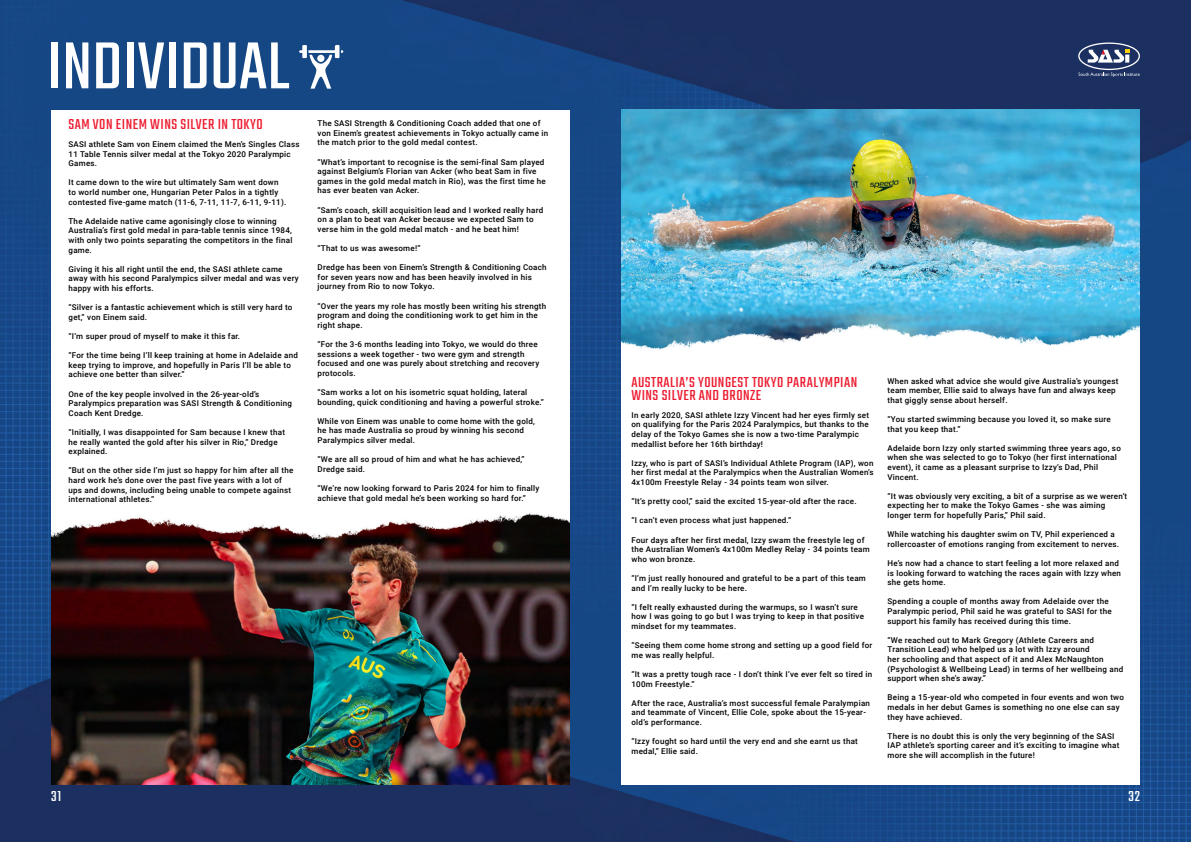
<style>
.page{position:relative;width:1191px;height:842px;background:#fff}
.page>*{position:absolute;margin:0;border:0;box-sizing:border-box;transform-origin:0 0}
.t1{font:73.2px "Teko";color:#fff}
.t2{font:16px/13px "Teko";letter-spacing:.03em;color:#ed1b30}
.t3{font:16px "Teko";color:#fff}
.t4{font:500 8px/9.6px "Roboto";letter-spacing:.03em;color:#000}
</style>
<div class="page">
<img style="left:0;top:0;width:1191px;height:842px">
<img style="left:621px;top:110px;width:519px;height:214px">
<div style="left:51px;top:110px;width:519px;height:402px;background:#fff"></div>
<div style="left:621px;top:352px;width:519px;height:432px;background:#fff"></div>
<img style="left:51px;top:540px;width:519px;height:244px">
<img style="left:51px;top:512px;width:519px;height:28px">
<img style="left:621px;top:324px;width:519px;height:28px">
<div style="left:1078px;top:43px;width:62px;height:27px;border:1px solid #fff;border-radius:50%"></div>
<svg style="left:1078px;top:73px;width:61px;height:4px"></svg>
<svg style="left:1087px;top:50px;width:42px;height:13px"></svg>
<svg style="left:299px;top:45px;width:44px;height:44px"></svg>
<p class="t1" style="left:47px;top:25px;width:244px">INDIVIDUAL</p>
<p class="t2" style="left:69px;top:119px;width:196px">SAM VON EINEM WINS SILVER IN TOKYO</p>
<p class="t4" style="left:69px;top:139px;width:233px">SASI athlete Sam von Einem claimed the Men’s Singles Class<br>11 Table Tennis silver medal at the Tokyo 2020 Paralympic<br>Games.</p>
<p class="t4" style="left:69px;top:177px;width:219px">It came down to the wire but ultimately Sam went down to world number one, Hungarian Peter Palos in a tightly contested five-game match (11-6, 7-11, 11-7, 6-11, 9-11).</p>
<p class="t4" style="left:69px;top:216px;width:225px">The Adelaide native came agonisingly close to winning Australia’s first gold medal in para-table tennis since 1984, with only two points separating the competitors in the final game.</p>
<p class="t4" style="left:69px;top:264px;width:232px">Giving it his all right until the end, the SASI athlete came away with his second Paralympics silver medal and was very happy with his efforts.</p>
<p class="t4" style="left:69px;top:302px;width:225px">“Silver is a fantastic achievement which is still very hard to get,” von Einem said.</p>
<p class="t4" style="left:69px;top:331px;width:173px">“I’m super proud of myself to make it this far.</p>
<p class="t4" style="left:69px;top:350px;width:231px">“For the time being I’ll keep training at home in Adelaide and keep trying to improve, and hopefully in Paris I’ll be able to achieve one better than silver.”</p>
<p class="t4" style="left:69px;top:389px;width:225px">One of the key people involved in the 26-year-old’s<br>Paralympics preparation was SASI Strength &amp; Conditioning<br>Coach Kent Dredge.</p>
<p class="t4" style="left:69px;top:427px;width:218px">“Initially, I was disappointed for Sam because I knew that he really wanted the gold after his silver in Rio,” Dredge explained.</p>
<p class="t4" style="left:69px;top:465px;width:226px">“But on the other side I’m just so happy for him after all the hard work he’s done over the past five years with a lot of ups and downs, including being unable to compete against international athletes.”</p>
<p class="t4" style="left:317px;top:118px;width:232px">The SASI Strength &amp; Conditioning Coach added that one of von Einem’s greatest achievements in Tokyo actually came in the match prior to the gold medal contest.</p>
<p class="t4" style="left:317px;top:157px;width:230px">“What’s important to recognise is the semi-final Sam played against Belgium’s Florian van Acker (who beat Sam in five games in the gold medal match in Rio), was the first time he has ever beaten van Acker.</p>
<p class="t4" style="left:317px;top:205px;width:227px">“Sam’s coach, skill acquisition lead and I worked really hard on a plan to beat van Acker because we expected Sam to verse him in the gold medal match - and he beat him!</p>
<p class="t4" style="left:317px;top:243px;width:104px">“That to us was awesome!”</p>
<p class="t4" style="left:317px;top:262px;width:231px">Dredge has been von Einem’s Strength &amp; Conditioning Coach for seven years now and has been heavily involved in his journey from Rio to now Tokyo.</p>
<p class="t4" style="left:317px;top:301px;width:230px">“Over the years my role has mostly been writing his strength program and doing the conditioning work to get him in the right shape.</p>
<p class="t4" style="left:317px;top:339px;width:223px">“For the 3-6 months leading into Tokyo, we would do three sessions a week together - two were gym and strength focused and one was purely about stretching and recovery protocols.</p>
<p class="t4" style="left:317px;top:387px;width:228px">“Sam works a lot on his isometric squat holding, lateral bounding, quick conditioning and having a powerful stroke.”</p>
<p class="t4" style="left:317px;top:416px;width:219px">While von Einem was unable to come home with the gold, he has made Australia so proud by winning his second<br>Paralympics silver medal.</p>
<p class="t4" style="left:317px;top:454px;width:208px">“We are all so proud of him and what he has achieved,”<br>Dredge said.</p>
<p class="t4" style="left:317px;top:483px;width:223px">“We’re now looking forward to Paris 2024 for him to finally achieve that gold medal he’s been working so hard for.”</p>
<p class="t2" style="left:631px;top:376px;width:227px">AUSTRALIA’S YOUNGEST TOKYO PARALYMPIAN<br>WINS SILVER AND BRONZE</p>
<p class="t4" style="left:631px;top:410px;width:239px">In early 2020, SASI athlete Izzy Vincent had her eyes firmly set on qualifying for the Paris 2024 Paralympics, but thanks to the delay of the Tokyo Games she is now a two-time Paralympic medallist before her 16th birthday!</p>
<p class="t4" style="left:631px;top:458px;width:243px;text-align:justify">Izzy, who is part of SASI’s Individual Athlete Program (IAP), won her first medal at the Paralympics when the Australian Women’s 4x100m Freestyle Relay - 34 points team won silver.</p>
<p class="t4" style="left:631px;top:496px;width:227px">“It’s pretty cool,” said the excited 15-year-old after the race.</p>
<p class="t4" style="left:631px;top:515px;width:161px">“I can’t even process what just happened.”</p>
<p class="t4" style="left:631px;top:535px;width:240px">Four days after her first medal, Izzy swam the freestyle leg of the Australian Women’s 4x100m Medley Relay - 34 points team who won bronze.</p>
<p class="t4" style="left:631px;top:573px;width:236px">“I’m just really honoured and grateful to be a part of this team and I’m really lucky to be here.</p>
<p class="t4" style="left:631px;top:602px;width:234px">“I felt really exhausted during the warmups, so I wasn’t sure how I was going to go but I was trying to keep in that positive mindset for my teammates.</p>
<p class="t4" style="left:631px;top:640px;width:242px">“Seeing them come home strong and setting up a good field for me was really helpful.</p>
<p class="t4" style="left:631px;top:669px;width:242px">“It was a pretty tough race - I don’t think I’ve ever felt so tired in<br>100m Freestyle.”</p>
<p class="t4" style="left:631px;top:698px;width:240px">After the race, Australia’s most successful female Paralympian and teammate of Vincent, Ellie Cole, spoke about the 15-year&shy;old’s performance.</p>
<p class="t4" style="left:631px;top:736px;width:228px">“Izzy fought so hard until the very end and she earnt us that medal,” Ellie said.</p>
<p class="t4" style="left:887px;top:376px;width:232px">When asked what advice she would give Australia’s youngest team member, Ellie said to always have fun and always keep that giggly sense about herself.</p>
<p class="t4" style="left:887px;top:414px;width:225px">“You started swimming because you loved it, so make sure that you keep that.”</p>
<p class="t4" style="left:887px;top:443px;width:235px">Adelaide born Izzy only started swimming three years ago, so when she was selected to go to Tokyo (her first international event), it came as a pleasant surprise to Izzy’s Dad, Phil Vincent.</p>
<p class="t4" style="left:887px;top:491px;width:241px">“It was obviously very exciting, a bit of a surprise as we weren’t expecting her to make the Tokyo Games - she was aiming longer term for hopefully Paris,” Phil said.</p>
<p class="t4" style="left:887px;top:529px;width:233px">While watching his daughter swim on TV, Phil experienced a rollercoaster of emotions ranging from excitement to nerves.</p>
<p class="t4" style="left:887px;top:558px;width:235px">He’s now had a chance to start feeling a lot more relaxed and is looking forward to watching the races again with Izzy when she gets home.</p>
<p class="t4" style="left:887px;top:596px;width:226px">Spending a couple of months away from Adelaide over the<br>Paralympic period, Phil said he was grateful to SASI for the support his family has received during this time.</p>
<p class="t4" style="left:887px;top:635px;width:237px">“We reached out to Mark Gregory (Athlete Careers and Transition Lead) who helped us a lot with Izzy around<br>her schooling and that aspect of it and Alex McNaughton (Psychologist &amp; Wellbeing Lead) in terms of her wellbeing and support when she’s away.”</p>
<p class="t4" style="left:887px;top:692px;width:238px">Being a 15-year-old who competed in four events and won two medals in her debut Games is something no one else can say they have achieved.</p>
<p class="t4" style="left:887px;top:731px;width:233px">There is no doubt this is only the very beginning of the SASI<br>IAP athlete’s sporting career and it’s exciting to imagine what more she will accomplish in the future!</p>
<p class="t3" style="left:51px;top:788px;width:11px">31</p>
<p class="t3" style="left:1128px;top:788px;width:13px">32</p>
</div>
